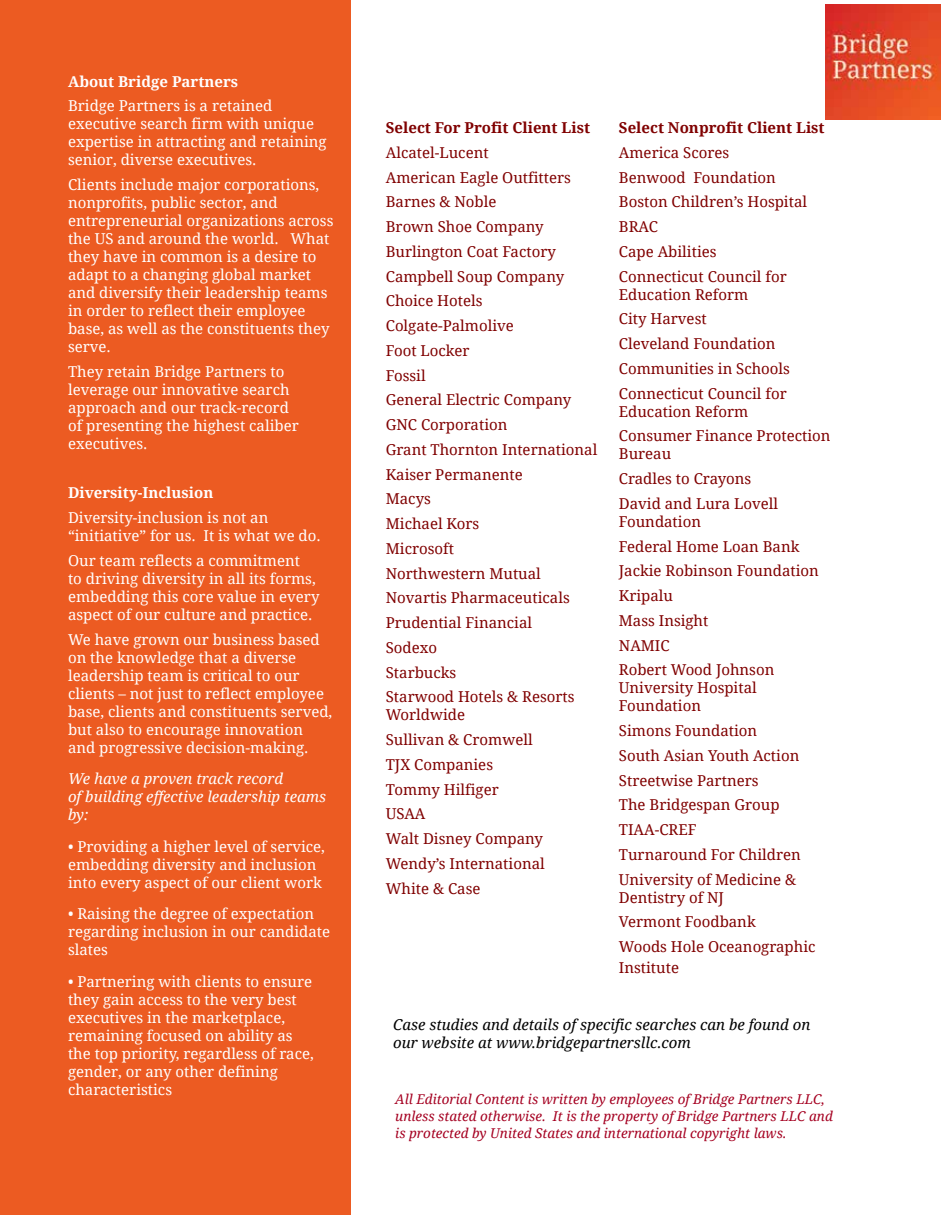
<style>
.page{position:relative;width:945px;height:1215px;background:#fff}
.page>*{position:absolute;margin:0;border:0;box-sizing:border-box;transform-origin:0 0}
.t1{font:15px/18px "Droid Serif";color:#fff}
.t2{font:15px/24.8px "Droid Serif";color:#800000}
.t3{font:italic 15px/18px "Droid Serif";color:#000}
.t4{font:italic 15px/18px "Droid Serif";color:#fff}
.t5{font:700 15px "Droid Serif";color:#800000}
.t6{font:700 15px "Droid Serif";color:#fff}
.t7{font:italic 13.5px/17.2px "Droid Serif";color:#a50021}
</style>
<div class="page">
<img style="left:825px;top:4px;width:116px;height:116px">
<div style="left:0;top:0;width:351px;height:1215px;background:#ec5b22"></div>
<p class="t6" style="left:68px;top:73px;width:172px">About Bridge Partners</p>
<p class="t1" style="left:68px;top:97px;width:260px">Bridge Partners is a retained executive search firm with unique expertise in attracting and retaining senior, diverse executives.</p>
<p class="t1" style="left:68px;top:176px;width:267px">Clients include major corporations, nonprofits, public sector, and entrepreneurial organizations across the US and around the world. What they have in common is a desire to adapt to a changing global market and diversify their leadership teams in order to reflect their employee base, as well as the constituents they serve.</p>
<p class="t1" style="left:68px;top:363px;width:232px">They retain Bridge Partners to leverage our innovative search approach and our track-record of presenting the highest caliber executives.</p>
<p class="t6" style="left:68px;top:484px;width:147px">Diversity-Inclusion</p>
<p class="t1" style="left:68px;top:509px;width:254px">Diversity-inclusion is not an “initiative” for us. It is what we do.</p>
<p class="t1" style="left:68px;top:552px;width:253px">Our team reflects a commitment<br>to driving diversity in all its forms, embedding this core value in every aspect of our culture and practice.</p>
<p class="t1" style="left:68px;top:630px;width:266px">We have grown our business based on the knowledge that a diverse leadership team is critical to our clients – not just to reflect employee base, clients and constituents served, but also to encourage innovation and progressive decision-making.</p>
<p class="t4" style="left:68px;top:770px;width:260px">We have a proven track record<br>of building effective leadership teams by:</p>
<p class="t1" style="left:68px;top:837px;width:259px">• Providing a higher level of service, embedding diversity and inclusion into every aspect of our client work</p>
<p class="t1" style="left:68px;top:905px;width:264px">• Raising the degree of expectation regarding inclusion in our candidate slates</p>
<p class="t1" style="left:68px;top:972px;width:247px">• Partnering with clients to ensure they gain access to the very best executives in the marketplace, remaining focused on ability as the top priority, regardless of race, gender, or any other defining characteristics</p>
<p class="t5" style="left:386px;top:119px;width:206px">Select For Profit Client List</p>
<p class="t2" style="left:386px;top:140px;width:187px">Alcatel-Lucent<br>American Eagle Outfitters<br>Barnes &amp; Noble<br>Brown Shoe Company<br>Burlington Coat Factory<br>Campbell Soup Company<br>Choice Hotels<br>Colgate-Palmolive<br>Foot Locker<br>Fossil<br>General Electric Company<br>GNC</p>
<p class="t2" style="left:386px;top:412px;width:213px;text-indent:35px">Corporation<br>Grant Thornton International<br>Kaiser Permanente<br>Macys<br>Michael Kors<br>Microsoft<br>Northwestern Mutual<br>Novartis Pharmaceuticals<br>Prudential Financial<br>Sodexo<br>Starbucks<br>Starwood Hotels &amp; Resorts</p>
<p class="t2" style="left:386px;top:703px;width:161px">Worldwide<br>Sullivan &amp; Cromwell<br>TJX Companies<br>Tommy Hilfiger<br>USAA<br>Walt Disney Company<br>Wendy’s International<br>White &amp; Case</p>
<p class="t5" style="left:619px;top:119px;width:207px">Select Nonprofit Client List</p>
<p class="t2" style="left:619px;top:140px;width:190px">America Scores<br>Benwood Foundation<br>Boston Children’s Hospital<br>BRAC<br>Cape Abilities<br>Connecticut Council for</p>
<p class="t2" style="left:619px;top:282px;width:173px">Education Reform<br>City Harvest<br>Cleveland Foundation<br>Communities in Schools<br>Connecticut Council for</p>
<p class="t2" style="left:619px;top:399px;width:213px">Education Reform<br>Consumer Finance Protection</p>
<p class="t2" style="left:619px;top:442px;width:161px">Bureau<br>Cradles to Crayons<br>David and Lura Lovell</p>
<p class="t2" style="left:619px;top:509px;width:202px">Foundation<br>Federal Home Loan Bank<br>Jackie Robinson Foundation<br>Kripalu<br>Mass Insight<br>NAMIC<br>Robert Wood Johnson</p>
<p class="t2" style="left:619px;top:679px;width:139px;line-height:18px">University Hospital<br>Foundation</p>
<p class="t2" style="left:619px;top:718px;width:182px">Simons Foundation<br>South Asian Youth Action<br>Streetwise Partners<br>The Bridgespan Group<br>TIAA-CRE</p>
<p class="t2" style="left:619px;top:817px;width:183px;text-indent:69px">F<br>Turnaround For Children<br>University of Medicine &amp;</p>
<p class="t2" style="left:619px;top:885px;width:198px">Dentistry of NJ<br>Vermont Foodbank<br>Woods Hole Oceanographic</p>
<p class="t2" style="left:619px;top:955px;width:62px">Institute</p>
<p class="t3" style="left:393px;top:1016px;width:419px">Case studies and details of specific searches can be found on our website at www.bridgepartnersllc.com</p>
<p class="t7" style="left:395px;top:1091px;width:439px">All Editorial Content is written by employees of Bridge Partners LLC, unless stated otherwise. It is the property of Bridge Partners LLC and is protected by United States and international copyright laws.</p>
</div>
